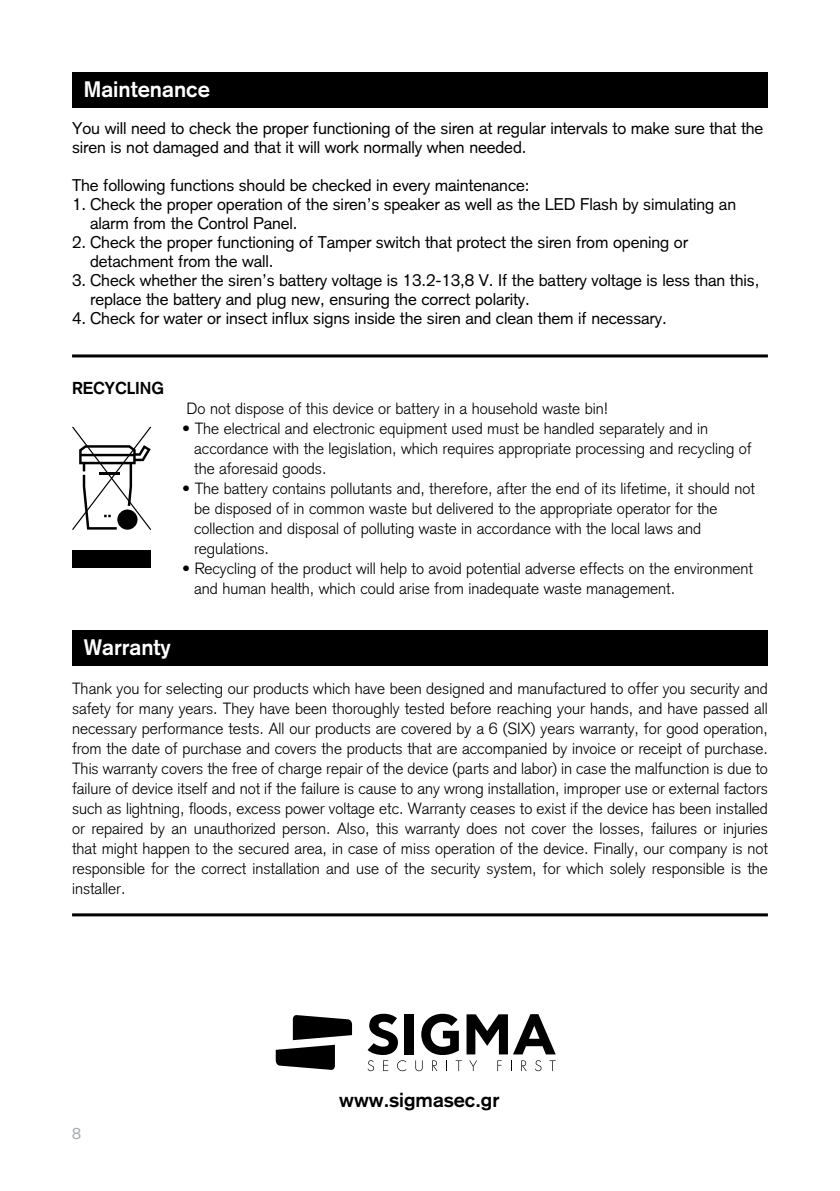
<style>
.page{position:relative;width:840px;height:1191px;background:#fff}
.page>*{position:absolute;margin:0;border:0;box-sizing:border-box;transform-origin:0 0}
.t1{font:700 22px "PF Akzidenz";color:#fff}
.t2{font:700 20px "PF Akzidenz";color:#000}
.t3{font:17px/19px "PF Akzidenz";letter-spacing:-.005em;color:#000}
.t4{font:700 17px "PF Akzidenz";letter-spacing:-.005em;color:#000}
.t5{font:300 16px/20px "PF Akzidenz";color:#000}
.t6{font:16px "PF Akzidenz";color:#a7a9ac}
</style>
<div class="page">
<hr style="left:72px;top:354px;width:695px;height:3px;background:#000">
<hr style="left:72px;top:913px;width:695px;height:3px;background:#000">
<div style="left:72px;top:550px;width:79px;height:17px;background:#000"></div>
<svg style="left:72px;top:426px;width:79px;height:104px"></svg>
<div style="left:72px;top:72px;width:695px;height:36px;background:#000"></div>
<div style="left:72px;top:630px;width:695px;height:36px;background:#000"></div>
<svg style="left:275px;top:1015px;width:77px;height:55px"></svg>
<div style="left:404px;top:1014px;width:9px;height:40px;background:#000"></div>
<svg style="left:367px;top:1013px;width:39px;height:58px"></svg>
<svg style="left:415px;top:1013px;width:140px;height:58px"></svg>
<h1 class="t1" style="left:84px;top:76px;width:127px">Maintenance</h1>
<p class="t3" style="left:72px;top:119px;width:692px">You will need to check the proper functioning of the siren at regular intervals to make sure that the siren is not damaged and that it will work normally when needed.</p>
<p class="t3" style="left:72px;top:176px;width:458px">The following functions should be checked in every maintenance:</p>
<p class="t3" style="left:90px;top:195px;width:647px;text-indent:-18px">1. Check the proper operation of the siren’s speaker as well as the LED Flash by simulating an alarm from the Control Panel.</p>
<p class="t3" style="left:90px;top:233px;width:599px;text-indent:-18px">2. Check the proper functioning of Tamper switch that protect the siren from opening or detachment from the wall.</p>
<p class="t3" style="left:90px;top:271px;width:670px;text-indent:-18px">3. Check whether the siren’s battery voltage is 13.2-13,8 V. If the battery voltage is less than this, replace the battery and plug new, ensuring the correct polarity.</p>
<p class="t3" style="left:72px;top:309px;width:596px">4. Check for water or insect influx signs inside the siren and clean them if necessary.</p>
<p class="t4" style="left:72px;top:378px;width:93px">RECYCLING</p>
<p class="t5" style="left:186px;top:398px;width:423px">Do not dispose of this device or battery in a household waste bin!</p>
<p class="t5" style="left:194px;top:418px;width:558px;text-indent:-12px">• The electrical and electronic equipment used must be handled separately and in accordance with the legislation, which requires appropriate processing and recycling of the aforesaid goods.</p>
<p class="t5" style="left:194px;top:478px;width:561px;text-indent:-12px">• The battery contains pollutants and, therefore, after the end of its lifetime, it should not be disposed of in common waste but delivered to the appropriate operator for the collection and disposal of polluting waste in accordance with the local laws and regulations.</p>
<p class="t5" style="left:194px;top:558px;width:560px;text-indent:-12px">• Recycling of the product will help to avoid potential adverse effects on the environment and human health, which could arise from inadequate waste management.</p>
<h1 class="t1" style="left:84px;top:634px;width:88px">Warranty</h1>
<p class="t5" style="left:72px;top:678px;width:697px;text-align:justify">Thank you for selecting our products which have been designed and manufactured to offer you security and safety for many years. They have been thoroughly tested before reaching your hands, and have passed all necessary performance tests. All our products are covered by a 6 (SIX) years warranty, for good operation, from the date of purchase and covers the products that are accompanied by invoice or receipt of purchase.<br>This warranty covers the free of charge repair of the device (parts and labor) in case the malfunction is due to failure of device itself and not if the failure is cause to any wrong installation, improper use or external factors such as lightning, floods, excess power voltage etc. Warranty ceases to exist if the device has been installed or repaired by an unauthorized person. Also, this warranty does not cover the losses, failures or injuries that might happen to the secured area, in case of miss operation of the device. Finally, our company is not responsible for the correct installation and use of the security system, for which solely responsible is the installer.</p>
<p class="t6" style="left:72px;top:1124px;width:10px">8</p>
<p class="t2" style="left:339px;top:1087px;width:162px">www.sigmasec.gr</p>
</div>
